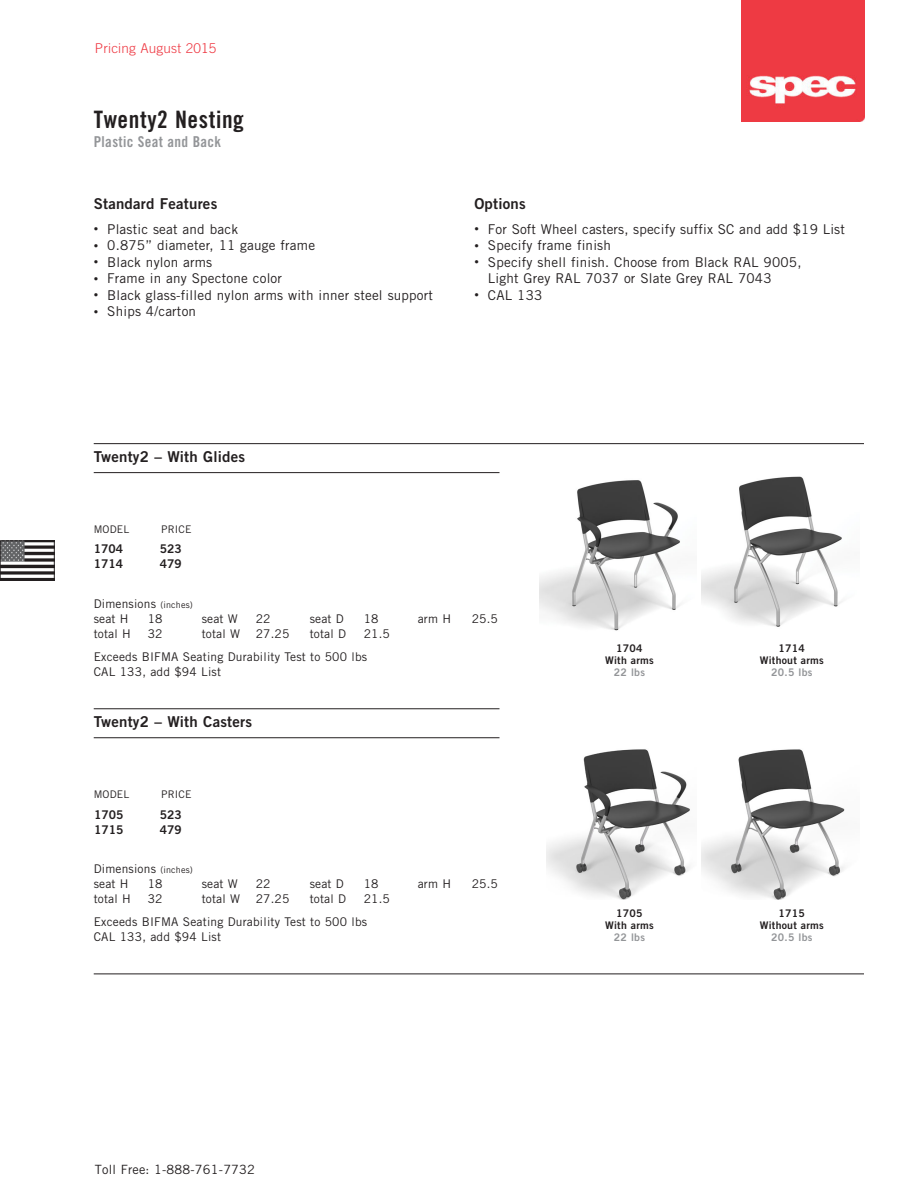
<style>
.page{position:relative;width:918px;height:1188px;background:#fff}
.page>*{position:absolute;margin:0;border:0;box-sizing:border-box;transform-origin:0 0}
.t1{font:24px "Trade Gothic LT Std Bd Cn 20";letter-spacing:.025em;color:#231f20}
.notes___options_head{font:15px "Trade Gothic LT Std Bd 2";letter-spacing:.015em;color:#231f20}
.t2{font:15px "Trade Gothic LT Std Bd Cn 20";letter-spacing:.025em;color:#939598}
.copy{font:13.5px/16.5px "Trade Gothic LT Std";letter-spacing:.015em;color:#231f20}
.t3{font:300 13.5px "Trade Gothic LT Std";letter-spacing:.015em;color:#ee3640}
.t4{font:12.75px "Trade Gothic LT Std";letter-spacing:.015em;color:#231f20}
.copy-2{font:12px "Trade Gothic LT Std";letter-spacing:.015em;color:#231f20}
.Seating_Pricing{font:12px "Trade Gothic LT Std Bd 2";color:#231f20}
.t5{font:10.5px "Trade Gothic LT Std Bd 2";letter-spacing:.025em;color:#231f20}
.t6{font:10.5px "Trade Gothic LT Std Bd 2";letter-spacing:.025em;color:#939598}
.copy-3{font:10.5px "Trade Gothic LT Std";letter-spacing:.015em;color:#231f20}
.s1{font-size:9px}
</style>
<div class="page">
<img style="left:2px;top:543px;width:50px;height:35px">
<div style="left:0;top:541px;width:54px;height:39px;border:1px solid #231f20"></div>
<img style="left:742px;top:0;width:123px;height:121px">
<hr style="left:94px;top:443px;width:770px;height:1px;background:#231f20">
<hr style="left:94px;top:472px;width:405px;height:1px;background:#231f20">
<hr style="left:94px;top:709px;width:405px;height:1px;background:#231f20">
<hr style="left:94px;top:737px;width:405px;height:1px;background:#231f20">
<hr style="left:94px;top:974px;width:770px;height:1px;background:#231f20">
<img style="left:540px;top:480px;width:140px;height:151px">
<img style="left:702px;top:476px;width:141px;height:151px">
<img style="left:547px;top:749px;width:143px;height:151px">
<img style="left:702px;top:749px;width:143px;height:151px">
<p class="t3" style="left:95px;top:40px;width:123px">Pricing August 2015</p>
<p class="t1" style="left:94px;top:105px;width:152px">Twenty2 Nesting</p>
<p class="t2" style="left:94px;top:133px;width:129px">Plastic Seat and Back</p>
<p class="notes___options_head" style="left:94px;top:194px;width:125px">Standard Features</p>
<p class="copy" style="left:94px;top:220px;width:146px"><span class="s1">•</span> Plastic seat and back</p>
<p class="copy" style="left:94px;top:237px;width:223px"><span class="s1">•</span> 0.875” diameter, 11 gauge frame</p>
<p class="copy" style="left:94px;top:253px;width:120px"><span class="s1">•</span> Black nylon arms</p>
<p class="copy" style="left:94px;top:270px;width:190px"><span class="s1">•</span> Frame in any Spectone color</p>
<p class="copy" style="left:94px;top:286px;width:341px"><span class="s1">•</span> Black glass-filled nylon arms with inner steel support</p>
<p class="copy" style="left:94px;top:303px;width:104px"><span class="s1">•</span> Ships 4/carton</p>
<p class="notes___options_head" style="left:474px;top:194px;width:53px">Options</p>
<p class="copy" style="left:474px;top:220px;width:372px"><span class="s1">•</span> For Soft Wheel casters, specify suffix SC and add $19 List</p>
<p class="copy" style="left:474px;top:237px;width:138px"><span class="s1">•</span> Specify frame finish</p>
<p class="copy" style="left:488px;top:253px;width:315px;text-indent:-14px"><span class="s1">•</span> Specify shell finish. Choose from Black RAL 9005,<br>Light Grey RAL 7037 or Slate Grey RAL 7043</p>
<p class="copy" style="left:474px;top:286px;width:69px"><span class="s1">•</span> CAL 133</p>
<p class="notes___options_head" style="left:94px;top:448px;width:153px">Twenty2 – With Glides</p>
<p class="copy-3" style="left:94px;top:523px;width:37px">MODEL</p>
<p class="copy-3" style="left:161px;top:523px;width:32px">PRICE</p>
<p class="Seating_Pricing" style="left:94px;top:541px;width:31px">1704</p>
<p class="Seating_Pricing" style="left:160px;top:541px;width:23px">523</p>
<p class="Seating_Pricing" style="left:94px;top:556px;width:31px">1714</p>
<p class="Seating_Pricing" style="left:160px;top:556px;width:23px">479</p>
<p class="copy-2" style="left:94px;top:597px;width:101px">Dimensions <span class="s1">(inches)</span></p>
<p class="copy-2" style="left:94px;top:612px;width:36px">seat H</p>
<p class="copy-2" style="left:148px;top:612px;width:16px">18</p>
<p class="copy-2" style="left:202px;top:612px;width:38px">seat W</p>
<p class="copy-2" style="left:256px;top:612px;width:16px">22</p>
<p class="copy-2" style="left:310px;top:612px;width:36px">seat D</p>
<p class="copy-2" style="left:364px;top:612px;width:16px">18</p>
<p class="copy-2" style="left:418px;top:612px;width:35px">arm H</p>
<p class="copy-2" style="left:472px;top:612px;width:28px">25.5</p>
<p class="copy-2" style="left:94px;top:627px;width:39px">total H</p>
<p class="copy-2" style="left:148px;top:627px;width:16px">32</p>
<p class="copy-2" style="left:202px;top:627px;width:40px">total W</p>
<p class="copy-2" style="left:256px;top:627px;width:35px">27.25</p>
<p class="copy-2" style="left:310px;top:627px;width:38px">total D</p>
<p class="copy-2" style="left:364px;top:627px;width:28px">21.5</p>
<p class="copy-2" style="left:94px;top:649px;width:275px">Exceeds BIFMA Seating Durability Test to 500 lbs</p>
<p class="copy-2" style="left:94px;top:664px;width:129px">CAL 133, add $94 List</p>
<p class="notes___options_head" style="left:94px;top:713px;width:160px">Twenty2 – With Casters</p>
<p class="copy-3" style="left:94px;top:788px;width:37px">MODEL</p>
<p class="copy-3" style="left:161px;top:788px;width:32px">PRICE</p>
<p class="Seating_Pricing" style="left:94px;top:807px;width:31px">1705</p>
<p class="Seating_Pricing" style="left:160px;top:807px;width:23px">523</p>
<p class="Seating_Pricing" style="left:94px;top:822px;width:31px">1715</p>
<p class="Seating_Pricing" style="left:160px;top:822px;width:23px">479</p>
<p class="copy-2" style="left:94px;top:862px;width:101px">Dimensions <span class="s1">(inches)</span></p>
<p class="copy-2" style="left:94px;top:877px;width:36px">seat H</p>
<p class="copy-2" style="left:148px;top:877px;width:16px">18</p>
<p class="copy-2" style="left:202px;top:877px;width:38px">seat W</p>
<p class="copy-2" style="left:256px;top:877px;width:16px">22</p>
<p class="copy-2" style="left:310px;top:877px;width:36px">seat D</p>
<p class="copy-2" style="left:364px;top:877px;width:16px">18</p>
<p class="copy-2" style="left:418px;top:877px;width:35px">arm H</p>
<p class="copy-2" style="left:472px;top:877px;width:28px">25.5</p>
<p class="copy-2" style="left:94px;top:892px;width:39px">total H</p>
<p class="copy-2" style="left:148px;top:892px;width:16px">32</p>
<p class="copy-2" style="left:202px;top:892px;width:40px">total W</p>
<p class="copy-2" style="left:256px;top:892px;width:35px">27.25</p>
<p class="copy-2" style="left:310px;top:892px;width:38px">total D</p>
<p class="copy-2" style="left:364px;top:892px;width:28px">21.5</p>
<p class="copy-2" style="left:94px;top:914px;width:275px">Exceeds BIFMA Seating Durability Test to 500 lbs</p>
<p class="copy-2" style="left:94px;top:929px;width:129px">CAL 133, add $94 List</p>
<p class="t4" style="left:95px;top:1161px;width:162px">Toll Free: 1-888-761-7732</p>
<p class="t5" style="left:616px;top:641px;width:28px">1704</p>
<p class="t5" style="left:605px;top:653px;width:50px">With arms</p>
<p class="t6" style="left:614px;top:665px;width:33px">22 lbs</p>
<p class="t5" style="left:616px;top:907px;width:28px">1705</p>
<p class="t5" style="left:605px;top:919px;width:50px">With arms</p>
<p class="t6" style="left:614px;top:931px;width:33px">22 lbs</p>
<p class="t5" style="left:779px;top:641px;width:28px">1714</p>
<p class="t5" style="left:760px;top:653px;width:66px">Without arms</p>
<p class="t6" style="left:771px;top:665px;width:43px">20.5 lbs</p>
<p class="t5" style="left:779px;top:907px;width:28px">1715</p>
<p class="t5" style="left:760px;top:919px;width:66px">Without arms</p>
<p class="t6" style="left:771px;top:931px;width:43px">20.5 lbs</p>
</div>
